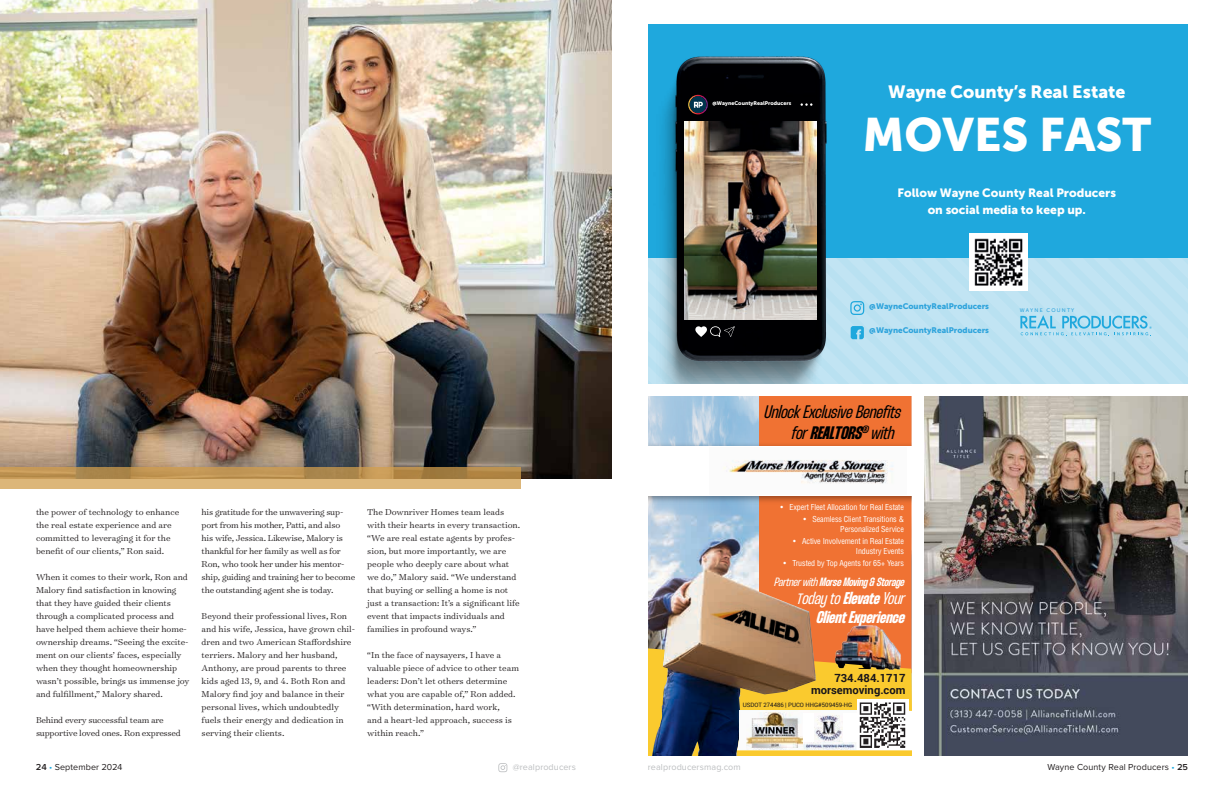
<style>
.page{position:relative;width:1224px;height:792px;background:#fff}
.page>*{position:absolute;margin:0;border:0;box-sizing:border-box;transform-origin:0 0}
.t1{font:46.6px "Museo Sans 900";color:#fff}
.t2{font:900 18.1px/21.7px "Thunder";color:#000}
.t3{font:17.7px "Museo Sans 900";color:#fff}
.t4{font:900 17px/19.7px "Thunder";color:#fff;text-align:right}
.t5{font:12px/16.5px "Museo Sans 900";color:#fff;text-align:center}
.t6{font:900 12px "Thunder";letter-spacing:-.01em;color:#fff}
.t7{font:700 11.3px/12px "Roboto";color:#19161b;text-align:right}
.t8{font:300 9.8px/13px "Surveyor Text";letter-spacing:-.005em;color:#231f20}
.t9{font:9px "Proxima Nova";letter-spacing:.01em;color:#231f20}
.t10{font:9px "Proxima Nova";letter-spacing:.01em;color:#bcbec0}
.t11{font:8.1px "Museo Sans 900";color:#2fa4dc}
.t12{font:condensed 8px/10px "Helvetica LT Std";letter-spacing:-.01em;color:#fff;text-align:right}
.t13{font:6px "Roboto";color:#19161b}
.t14{font:5.3px "Museo Sans 900";color:#fff}
.t15{font:5.2px "Museo Sans 500";letter-spacing:.225em;color:#2fa4dc}
.s1{font-size:15px}
.s2{font-weight:600}
.s3{color:#19a8e0}
</style>
<div class="page">
<svg style="left:498px;top:763px;width:9px;height:9px"></svg>
<div style="left:648px;top:24px;width:540px;height:360px;background:#1fa8dd"></div>
<div style="left:648px;top:258px;width:540px;height:126px;background:#c1e4f3"></div>
<img style="left:654px;top:57px;width:172px;height:327px">
<img style="left:684px;top:121px;width:133px;height:199px">
<svg style="left:695px;top:326px;width:40px;height:11px"></svg>
<img style="left:688px;top:95px;width:20px;height:19px">
<svg style="left:801px;top:103px;width:11px;height:3px"></svg>
<svg style="left:690px;top:96px;width:16px;height:17px"></svg>
<svg style="left:693px;top:102px;width:10px;height:10px"></svg>
<svg style="left:851px;top:326px;width:13px;height:13px"></svg>
<svg style="left:850px;top:301px;width:14px;height:14px"></svg>
<svg style="left:1020px;top:315px;width:132px;height:21px;background:#91d2ec"></svg>
<img style="left:969px;top:233px;width:58px;height:58px">
<img style="left:0;top:0;width:612px;height:478px">
<svg style="left:0;top:467px;width:521px;height:22px;background:#c7a061"></svg>
<img style="left:648px;top:516px;width:111px;height:132px">
<img style="left:648px;top:396px;width:111px;height:120px">
<div style="left:759px;top:396px;width:153px;height:252px;background:#f07233"></div>
<img style="left:707px;top:603px;width:96px;height:45px">
<img style="left:648px;top:439px;width:264px;height:67px">
<div style="left:648px;top:446px;width:264px;height:49px;background:#fff"></div>
<img style="left:723px;top:460px;width:171px;height:24px">
<img style="left:901px;top:638px;width:3px;height:10px">
<img style="left:826px;top:621px;width:75px;height:27px">
<img style="left:648px;top:648px;width:264px;height:108px">
<img style="left:747px;top:713px;width:55px;height:34px">
<img style="left:857px;top:699px;width:51px;height:50px">
<img style="left:924px;top:396px;width:264px;height:360px">
<p class="t14" style="left:712px;top:100px;width:80px">@WayneCountyRealProducers</p>
<h3 class="t3" style="left:888px;top:82px;width:239px">Wayne County’s Real Estate</h3>
<h1 class="t1" style="left:862px;top:108px;width:290px">MOVES FAST</h1>
<p class="t5" style="left:898px;top:185px;width:220px">Follow Wayne County Real Producers on social media to keep up.</p>
<p class="t11" style="left:869px;top:301px;width:121px">@WayneCountyRealProducers</p>
<p class="t15" style="left:1020px;top:307px;width:56px">WAYNE COUNTY</p>
<p class="t11" style="left:869px;top:326px;width:121px">@WayneCountyRealProducers</p>
<p class="t8" style="left:36px;top:505px;width:145px">the power of technology to enhance the real estate experience and are committed to leveraging it for the benefit of our clients,” Ron said.</p>
<p class="t8" style="left:36px;top:570px;width:155px">When it comes to their work, Ron and Malory find satisfaction in knowing that they have guided their clients through a complicated process and have helped them achieve their home&shy;ownership dreams. “Seeing the excite&shy;ment on our clients’ faces, especially when they thought homeownership wasn’t possible, brings us immense joy and fulfillment,” Malory shared.</p>
<p class="t8" style="left:36px;top:713px;width:146px">Behind every successful team are supportive loved ones. Ron expressed</p>
<p class="t8" style="left:202px;top:505px;width:155px">his gratitude for the unwavering sup&shy;port from his mother, Patti, and also<br>his wife, Jessica. Likewise, Malory is thankful for her family as well as for Ron, who took her under his mentor&shy;ship, guiding and training her to become the outstanding agent she is today.</p>
<p class="t8" style="left:202px;top:609px;width:155px">Beyond their professional lives, Ron and his wife, Jessica, have grown chil&shy;dren and two American Staffordshire terriers. Malory and her husband, Anthony, are proud parents to three kids aged 13, 9, and 4. Both Ron and Malory find joy and balance in their personal lives, which undoubtedly fuels their energy and dedication in serving their clients.</p>
<p class="t8" style="left:367px;top:505px;width:155px">The Downriver Homes team leads with their hearts in every transaction. “We are real estate agents by profes&shy;sion, but more importantly, we are people who deeply care about what we do,” Malory said. “We understand that buying or selling a home is not just a transaction: It’s a significant life event that impacts individuals and families in profound ways.”</p>
<p class="t8" style="left:367px;top:648px;width:153px">“In the face of naysayers, I have a valuable piece of advice to other team leaders: Don’t let others determine what you are capable of,” Ron added. “With determination, hard work,<br>and a heart-led approach, success is within reach.”</p>
<h2 class="t2" style="left:791px;top:401px;width:111px;text-indent:-27px">Unlock Exclusive Benefits for REALTORS<sup>®</sup> with</h2>
<p class="t12" style="left:781px;top:502px;width:125px">• Expert Fleet Allocation for Real Estate</p>
<p class="t12" style="left:803px;top:514px;width:102px">• Seamless Client Transitions &amp;<br>Personalized Service</p>
<p class="t12" style="left:793px;top:536px;width:112px">• Active Involvement in Real Estate<br>Industry Events</p>
<p class="t12" style="left:783px;top:558px;width:122px">• Trusted by Top Agents for 65+ Years</p>
<p class="t6" style="left:774px;top:575px;width:132px">Partner with Morse Moving &amp; Storage</p>
<h3 class="t4" style="left:796px;top:588px;width:109px"><span class="s1">T</span>oday to Elevate Your<br>Client Experience</h3>
<p class="t7" style="left:811px;top:671px;width:96px">734.484.1717 morsemoving.com</p>
<p class="t13" style="left:743px;top:700px;width:111px">USDOT 274486 | PUCO HHG#509459-HG</p>
<p class="t9" style="left:36px;top:762px;width:88px"><span class="s2">24</span> <span class="s3">•</span> September 2024</p>
<p class="t10" style="left:513px;top:762px;width:65px">@realproducers</p>
<p class="t10" style="left:648px;top:762px;width:94px">realproducersmag.com</p>
<p class="t9" style="left:1047px;top:762px;width:142px">Wayne County Real Producers <span class="s3">•</span> <span class="s2">25</span></p>
</div>
